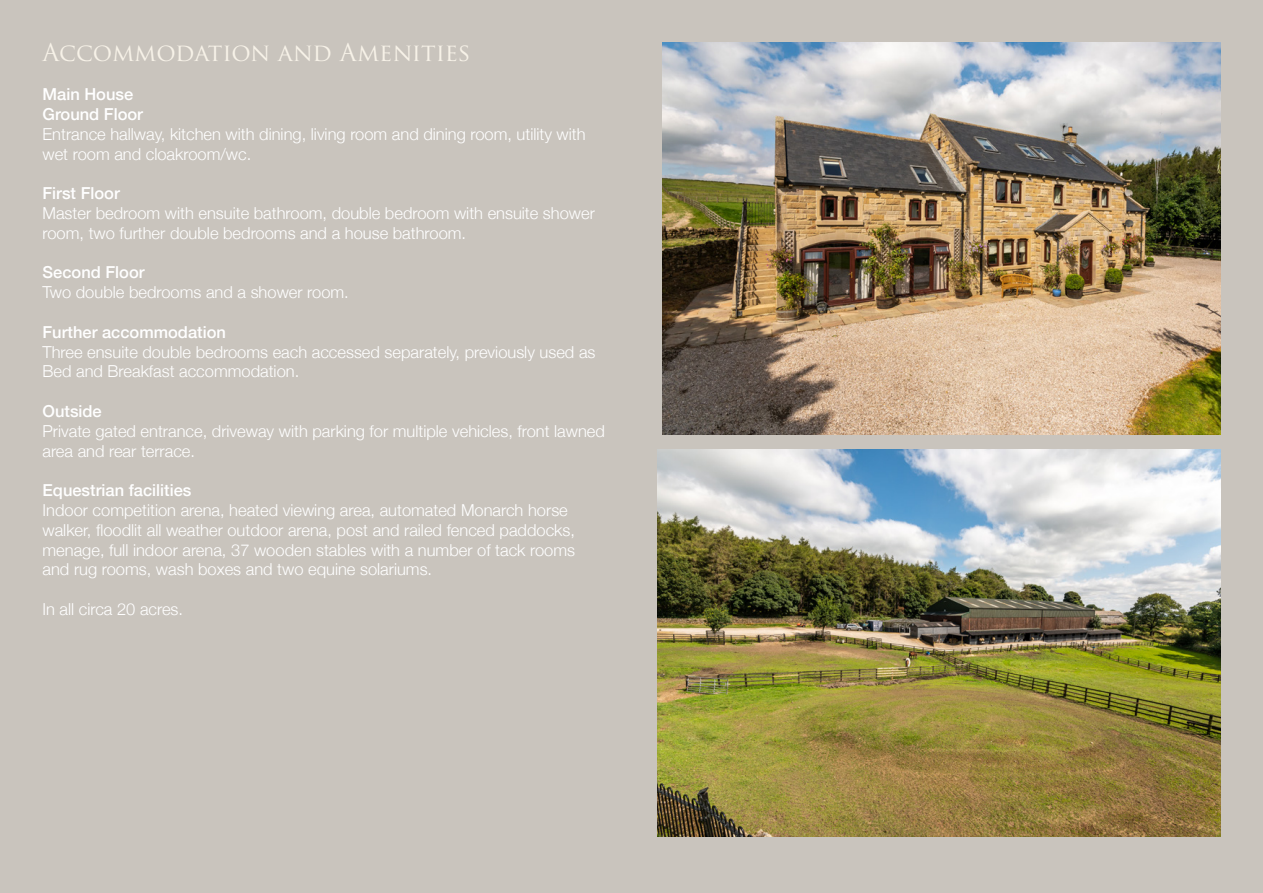
<style>
.page{position:relative;width:1263px;height:893px;background:#c9c4bd}
.page>*{position:absolute;margin:0;border:0;box-sizing:border-box;transform-origin:0 0}
.t1{font:24px "Trajan Pro";letter-spacing:-.005em;color:#f7f2e8}
.t2{font:300 16.5px/19.8px "Helvetica Neue";color:#fff}
.t3{font:500 16.5px "Helvetica Neue";color:#fff}
</style>
<div class="page">
<img style="left:662px;top:43px;width:558px;height:391px">
<img style="left:657px;top:449px;width:563px;height:387px">
<p class="t1" style="left:43px;top:37px;width:430px">Accommodation and Amenities</p>
<p class="t3" style="left:43px;top:81px;width:92px">Main House</p>
<p class="t3" style="left:43px;top:101px;width:102px">Ground Floor</p>
<p class="t2" style="left:43px;top:123px;width:545px">Entrance hallway, kitchen with dining, living room and dining room, utility with wet room and cloakroom/wc.</p>
<p class="t3" style="left:43px;top:180px;width:79px">First Floor</p>
<p class="t2" style="left:43px;top:202px;width:554px">Master bedroom with ensuite bathroom, double bedroom with ensuite shower room, two further double bedrooms and a house bathroom.</p>
<p class="t3" style="left:43px;top:259px;width:104px">Second Floor</p>
<p class="t2" style="left:43px;top:281px;width:308px">Two double bedrooms and a shower room.</p>
<p class="t3" style="left:43px;top:319px;width:185px">Further accommodation</p>
<p class="t2" style="left:43px;top:341px;width:554px">Three ensuite double bedrooms each accessed separately, previously used as<br>Bed and Breakfast accommodation.</p>
<p class="t3" style="left:43px;top:398px;width:61px">Outside</p>
<p class="t2" style="left:43px;top:420px;width:564px">Private gated entrance, driveway with parking for multiple vehicles, front lawned area and rear terrace.</p>
<p class="t3" style="left:43px;top:477px;width:150px">Equestrian facilities</p>
<p class="t2" style="left:43px;top:499px;width:534px">Indoor competition arena, heated viewing area, automated Monarch horse walker, floodlit all weather outdoor arena, post and railed fenced paddocks, menage, full indoor arena, 37 wooden stables with a number of tack rooms and rug rooms, wash boxes and two equine solariums.</p>
<p class="t2" style="left:43px;top:598px;width:142px">In all circa 20 acres.</p>
</div>
